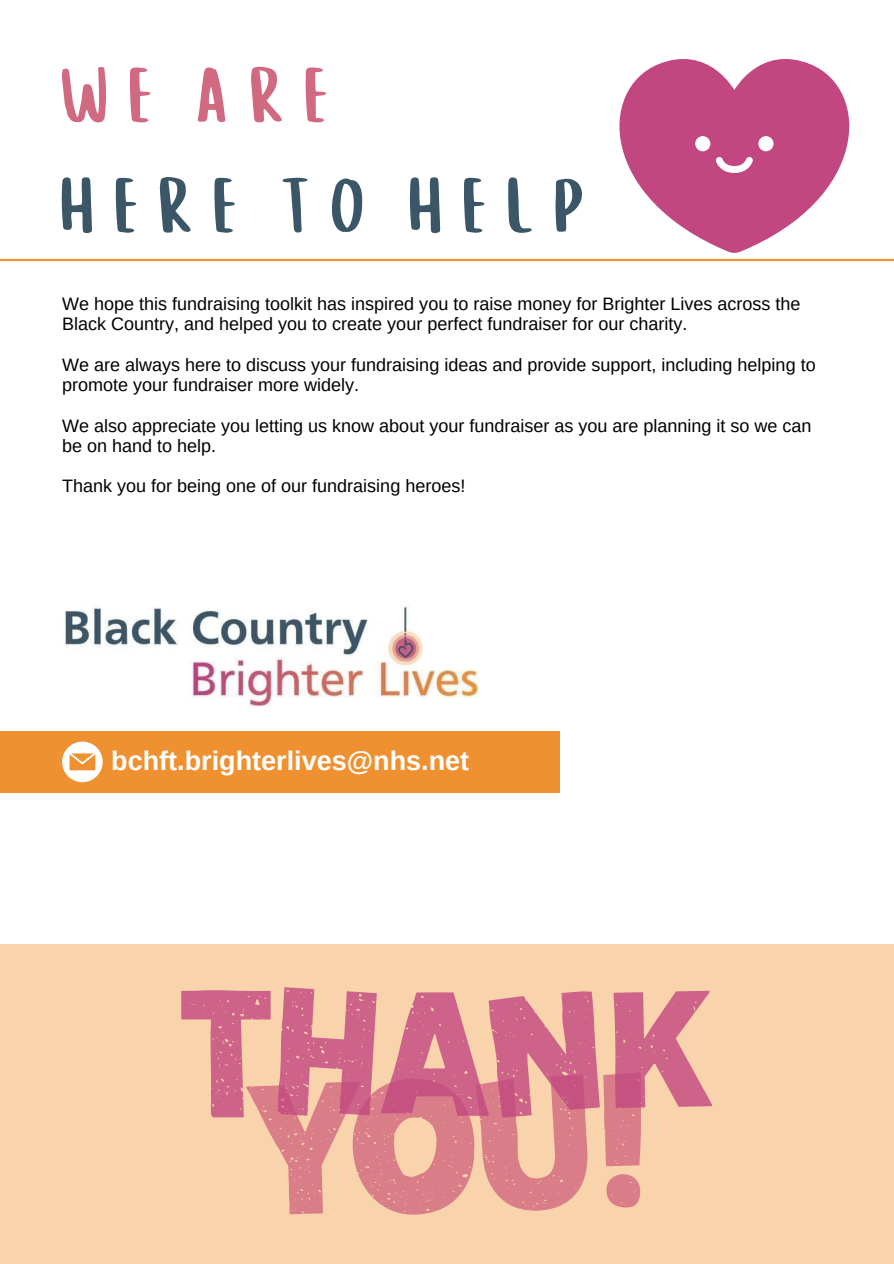
<style>
.page{position:relative;width:894px;height:1264px;background:#fff}
.page>*{position:absolute;margin:0;border:0;box-sizing:border-box;transform-origin:0 0}
.t1{font:96px/110.2px "Cup Cakes";color:#3a5667}
.t2{font:700 27px "Arimo";color:#fff}
.t3{font:18px/20.2px "Arimo";color:#000}
.s1{color:#d16980}
</style>
<div class="page">
<hr style="left:0;top:259px;width:893px;height:2px;background:#f09131">
<svg style="left:619px;top:59px;width:231px;height:194px;fill:#c24780"></svg>
<svg style="left:715px;top:156px;width:38px;height:17px"></svg>
<div style="left:695px;top:136px;width:15px;height:15px;background:#fff;border-radius:50%"></div>
<div style="left:758px;top:136px;width:15px;height:15px;background:#fff;border-radius:50%"></div>
<img style="left:64px;top:606px;width:414px;height:101px">
<div style="left:0;top:731px;width:559px;height:62px;background:#f09131"></div>
<svg style="left:62px;top:741px;width:41px;height:41px"></svg>
<div style="left:0;top:944px;width:893px;height:319px;background:#f9d3ac"></div>
<svg style="left:261px;top:1117px;width:380px;height:97px;fill:#d97e88"></svg>
<svg style="left:181px;top:987px;width:531px;height:130px;fill:#cd6388"></svg>
<p class="t1" style="left:62px;top:44px;width:545px"><span class="s1">WE ARE<br></span>HERE TO HELP</p>
<p class="t3" style="left:62px;top:293px;width:739px">We hope this fundraising toolkit has inspired you to raise money for Brighter Lives across the<br>Black Country, and helped you to create your perfect fundraiser for our charity.</p>
<p class="t3" style="left:62px;top:354px;width:754px">We are always here to discuss your fundraising ideas and provide support, including helping to promote your fundraiser more widely.</p>
<p class="t3" style="left:62px;top:415px;width:750px">We also appreciate you letting us know about your fundraiser as you are planning it so we can be on hand to help.</p>
<p class="t3" style="left:62px;top:476px;width:404px">Thank you for being one of our fundraising heroes!</p>
<p class="t2" style="left:111px;top:746px;width:359px">bchft.brighterlives@nhs.net</p>
</div>
